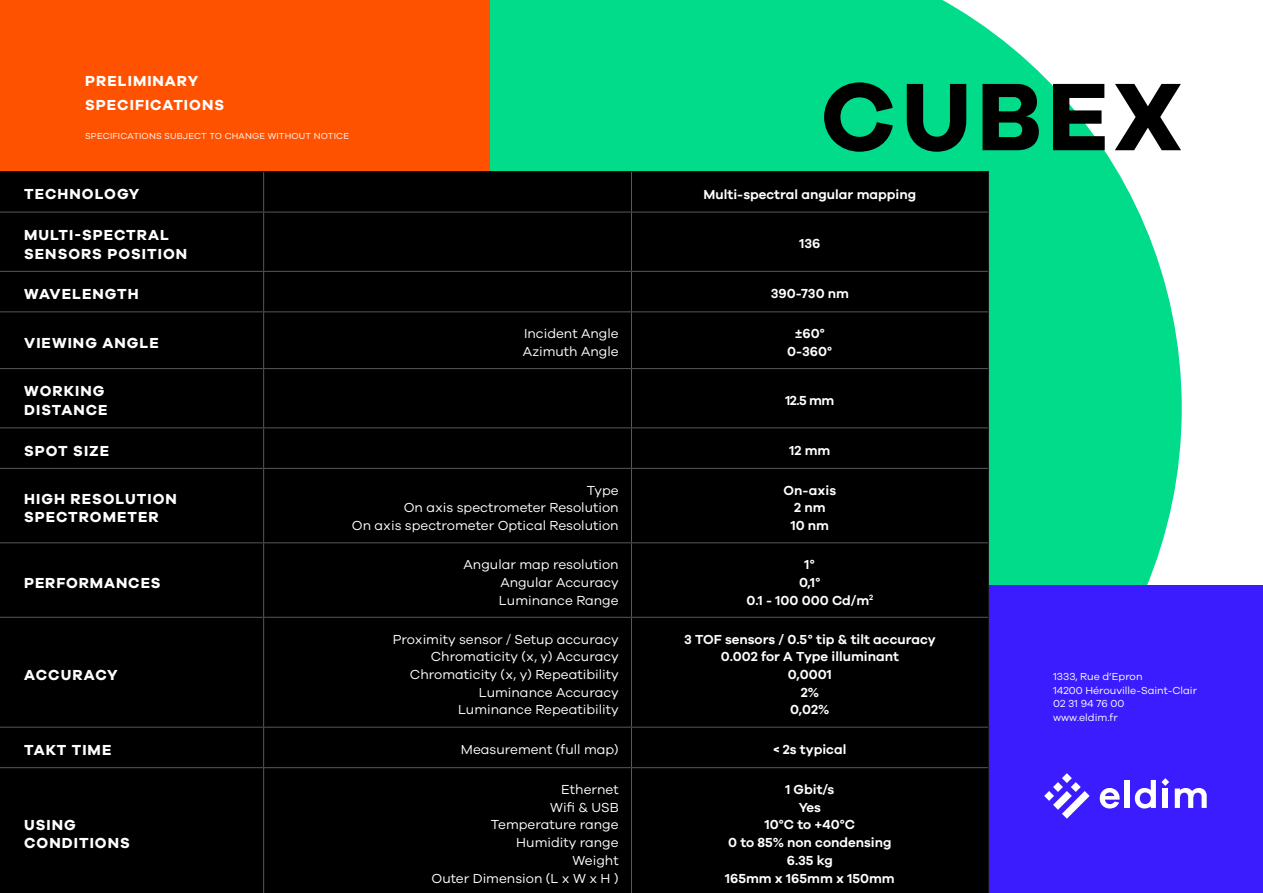
<style>
.page{position:relative;width:1263px;height:893px;background:#fff}
.page>*{position:absolute;margin:0;border:0;box-sizing:border-box;transform-origin:0 0}
.t1{font:700 99px "Galano Grotesque";letter-spacing:.05em;color:#000}
.t2{font:700 15px/18.8px "Galano Grotesque";letter-spacing:.07em;color:#fff}
.t3{font:13.5px/17.7px "Galano Grotesque";color:#fff;text-align:right}
.t4{font:600 13.5px/17.7px "Galano Grotesque";color:#fff;text-align:center}
.t5{font:10.5px/13.5px "Galano Grotesque";color:#fff}
.t6{font:9px "Galano Grotesque";letter-spacing:.02em;color:#fff}
</style>
<div class="page">
<svg style="left:489px;top:0;width:693px;height:585px;background:#27df99"></svg>
<div style="left:989px;top:585px;width:274px;height:308px;background:#3b1cfe"></div>
<div style="left:0;top:0;width:489px;height:171px;background:#ff5200"></div>
<div style="left:0;top:172px;width:988px;height:721px;background:#000"></div>
<hr style="left:263px;top:172px;width:1px;height:40px;background:#57585a">
<hr style="left:631px;top:172px;width:1px;height:40px;background:#57585a">
<hr style="left:0;top:212px;width:264px;height:1px;background:#57585a">
<hr style="left:264px;top:212px;width:367px;height:1px;background:#57585a">
<hr style="left:263px;top:212px;width:1px;height:59px;background:#57585a">
<hr style="left:631px;top:212px;width:357px;height:1px;background:#57585a">
<hr style="left:631px;top:212px;width:1px;height:59px;background:#57585a">
<hr style="left:0;top:271px;width:264px;height:1px;background:#57585a">
<hr style="left:264px;top:271px;width:367px;height:1px;background:#57585a">
<hr style="left:263px;top:272px;width:1px;height:39px;background:#57585a">
<hr style="left:631px;top:271px;width:357px;height:1px;background:#57585a">
<hr style="left:631px;top:272px;width:1px;height:39px;background:#57585a">
<hr style="left:0;top:311px;width:264px;height:1px;background:#57585a">
<hr style="left:264px;top:311px;width:367px;height:1px;background:#57585a">
<hr style="left:263px;top:312px;width:1px;height:56px;background:#57585a">
<hr style="left:631px;top:311px;width:357px;height:1px;background:#57585a">
<hr style="left:631px;top:312px;width:1px;height:56px;background:#57585a">
<hr style="left:0;top:368px;width:264px;height:1px;background:#57585a">
<hr style="left:264px;top:368px;width:367px;height:1px;background:#57585a">
<hr style="left:263px;top:369px;width:1px;height:58px;background:#57585a">
<hr style="left:631px;top:368px;width:357px;height:1px;background:#57585a">
<hr style="left:631px;top:369px;width:1px;height:58px;background:#57585a">
<hr style="left:0;top:427px;width:264px;height:1px;background:#57585a">
<hr style="left:264px;top:427px;width:367px;height:1px;background:#57585a">
<hr style="left:263px;top:428px;width:1px;height:40px;background:#57585a">
<hr style="left:631px;top:427px;width:357px;height:1px;background:#57585a">
<hr style="left:631px;top:428px;width:1px;height:40px;background:#57585a">
<hr style="left:0;top:468px;width:264px;height:1px;background:#57585a">
<hr style="left:264px;top:468px;width:367px;height:1px;background:#57585a">
<hr style="left:263px;top:469px;width:1px;height:73px;background:#57585a">
<hr style="left:631px;top:468px;width:357px;height:1px;background:#57585a">
<hr style="left:631px;top:469px;width:1px;height:73px;background:#57585a">
<hr style="left:0;top:542px;width:264px;height:1px;background:#57585a">
<hr style="left:264px;top:542px;width:367px;height:1px;background:#57585a">
<hr style="left:263px;top:543px;width:1px;height:74px;background:#57585a">
<hr style="left:631px;top:542px;width:357px;height:1px;background:#57585a">
<hr style="left:631px;top:543px;width:1px;height:74px;background:#57585a">
<hr style="left:0;top:617px;width:264px;height:1px;background:#57585a">
<hr style="left:264px;top:617px;width:367px;height:1px;background:#57585a">
<hr style="left:263px;top:618px;width:1px;height:109px;background:#57585a">
<hr style="left:631px;top:617px;width:357px;height:1px;background:#57585a">
<hr style="left:631px;top:618px;width:1px;height:109px;background:#57585a">
<hr style="left:0;top:727px;width:264px;height:1px;background:#57585a">
<hr style="left:264px;top:727px;width:367px;height:1px;background:#57585a">
<hr style="left:263px;top:728px;width:1px;height:39px;background:#57585a">
<hr style="left:631px;top:727px;width:357px;height:1px;background:#57585a">
<hr style="left:631px;top:728px;width:1px;height:39px;background:#57585a">
<hr style="left:0;top:767px;width:264px;height:1px;background:#57585a">
<hr style="left:264px;top:767px;width:367px;height:1px;background:#57585a">
<hr style="left:263px;top:768px;width:1px;height:125px;background:#57585a">
<hr style="left:631px;top:767px;width:357px;height:1px;background:#57585a">
<hr style="left:631px;top:768px;width:1px;height:125px;background:#57585a">
<svg style="left:1044px;top:773px;width:46px;height:46px"></svg>
<svg style="left:1100px;top:778px;width:107px;height:30px"></svg>
<div style="left:1125px;top:780px;width:5px;height:28px;background:#fff"></div>
<div style="left:1163px;top:788px;width:5px;height:20px;background:#fff"></div>
<p class="t2" style="left:85px;top:69px;width:140px;line-height:24px">PRELIMINARY<br>SPECIFICATIONS</p>
<h1 class="t1" style="left:821px;top:56px;width:363px">CUBEX</h1>
<p class="t6" style="left:85px;top:130px;width:265px">SPECIFICATIONS SUBJECT TO CHANGE WITHOUT NOTICE</p>
<p class="t2" style="left:24px;top:184px;width:117px">TECHNOLOGY</p>
<p class="t4" style="left:704px;top:185px;width:214px">Multi-spectral angular mapping</p>
<p class="t2" style="left:24px;top:225px;width:165px">MULTI-SPECTRAL<br>SENSORS POSITION</p>
<p class="t4" style="left:799px;top:235px;width:22px">136</p>
<p class="t2" style="left:24px;top:284px;width:116px">WAVELENGTH</p>
<p class="t4" style="left:771px;top:285px;width:80px">390-730 nm</p>
<p class="t2" style="left:24px;top:333px;width:136px">VIEWING ANGLE</p>
<p class="t3" style="left:523px;top:324px;width:97px;text-align:left">Incident Angle<br>Azimuth Angle</p>
<p class="t4" style="left:787px;top:324px;width:47px">±60°<br>0-360°</p>
<p class="t2" style="left:24px;top:381px;width:85px">WORKING<br>DISTANCE</p>
<p class="t4" style="left:785px;top:391px;width:50px">12.5 mm</p>
<p class="t2" style="left:24px;top:441px;width:87px">SPOT SIZE</p>
<p class="t4" style="left:789px;top:441px;width:42px">12 mm</p>
<p class="t2" style="left:24px;top:489px;width:154px">HIGH RESOLUTION<br>SPECTROMETER</p>
<p class="t3" style="left:352px;top:481px;width:268px">Type<br>On axis spectrometer Resolution<br>On axis spectrometer Optical Resolution</p>
<p class="t4" style="left:784px;top:481px;width:54px">On-axis<br>2 nm<br>10 nm</p>
<p class="t2" style="left:24px;top:573px;width:138px">PERFORMANCES</p>
<p class="t2" style="left:24px;top:665px;width:95px">ACCURACY</p>
<p class="t3" style="left:499px;top:555px;width:121px;text-align:justify;text-indent:-35px">Angular map resolution Angular Accuracy Luminance Range</p>
<p class="t4" style="left:746px;top:555px;width:128px">1°<br>0,1°<br>0.1 - 100 000 Cd/m<sup>2</sup></p>
<p class="t3" style="left:393px;top:630px;width:227px">Proximity sensor / Setup accuracy<br>Chromaticity (x, y) Accuracy<br>Chromaticity (x, y) Repeatibility<br>Luminance Accuracy<br>Luminance Repeatibility</p>
<p class="t4" style="left:684px;top:630px;width:253px">3 TOF sensors / 0.5° tip &amp; tilt accuracy<br>0.002 for A Type illuminant<br>0,0001<br>2%<br>0,02%</p>
<p class="t2" style="left:24px;top:740px;width:89px">TAKT TIME</p>
<p class="t3" style="left:461px;top:740px;width:159px">Measurement (full map)</p>
<p class="t4" style="left:773px;top:740px;width:74px">&lt; 2s typical</p>
<p class="t2" style="left:24px;top:815px;width:107px">USING<br>CONDITIONS</p>
<p class="t3" style="left:431px;top:780px;width:189px">Ethernet<br>Wifi &amp; USB<br>Temperature range<br>Humidity range<br>Weight<br>Outer Dimension (L x W x H )</p>
<p class="t4" style="left:725px;top:780px;width:171px">1 Gbit/s<br>Yes<br>10°C to +40°C<br>0 to 85% non condensing<br>6.35 kg<br>165mm x 165mm x 150mm</p>
<p class="t5" style="left:1053px;top:670px;width:145px">1333, Rue d’Epron<br>14200 Hérouville-Saint-Clair<br>02 31 94 76 00<br>www.eldim.fr</p>
</div>
